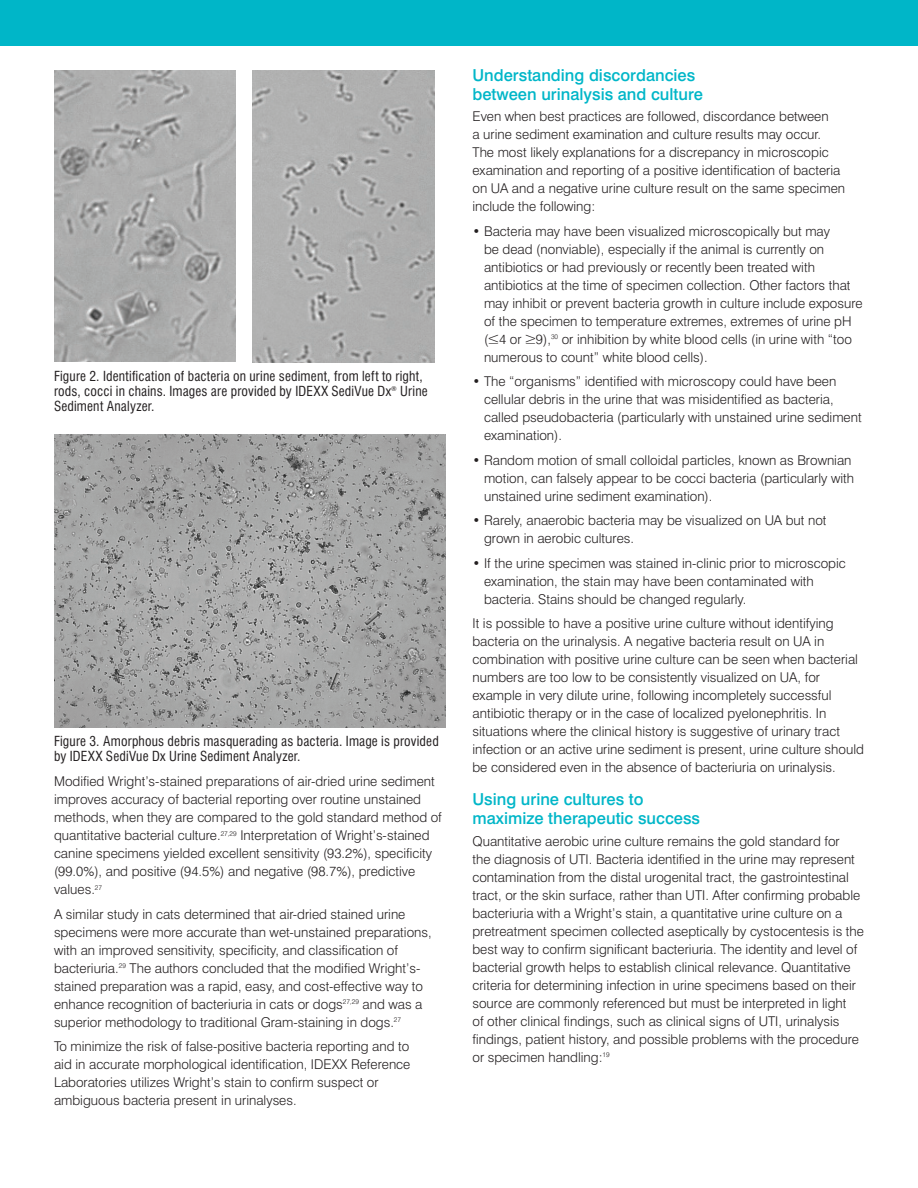
<style>
.page{position:relative;width:918px;height:1188px;background:#fff}
.page>*{position:absolute;margin:0;border:0;box-sizing:border-box;transform-origin:0 0}
.Paragraph_headings{font:500 16.5px/19.5px "Swiss 721 BT";color:#00b6c8}
.Body{font:300 13.5px/18px "Swiss 721 BT";color:#231f20}
.t1{font:condensed 13.5px/15px "Swiss 721 BT";letter-spacing:.015em;color:#231f20}
.s1{font-family:"Helvetica Neue";font-weight:100;font-size:18px}
</style>
<div class="page">
<div style="left:0;top:0;width:918px;height:46px;background:#00b6c8"></div>
<img style="left:54px;top:434px;width:392px;height:294px">
<img style="left:54px;top:70px;width:182px;height:292px">
<img style="left:253px;top:70px;width:182px;height:292px">
<p class="t1" style="left:54px;top:368px;width:375px">Figure 2. Identification of bacteria on urine sediment, from left to right, rods, cocci in chains. Images are provided by IDEXX SediVue Dx<sup>®</sup> Urine<br>Sediment Analyzer.</p>
<p class="t1" style="left:54px;top:734px;width:386px">Figure 3. Amorphous debris masquerading as bacteria. Image is provided by IDEXX SediVue Dx Urine Sediment Analyzer.</p>
<p class="Body" style="left:54px;top:772px;width:389px">Modified Wright’s-stained preparations of air-dried urine sediment improves accuracy of bacterial reporting over routine unstained methods, when they are compared to the gold standard method of quantitative bacterial culture.<sup>27,29</sup> Interpretation of Wright’s-stained canine specimens yielded excellent sensitivity (93.2%), specificity (99.0%), and positive (94.5%) and negative (98.7%), predictive values.<sup>27</sup></p>
<p class="Body" style="left:54px;top:905px;width:379px">A similar study in cats determined that air-dried stained urine specimens were more accurate than wet-unstained preparations, with an improved sensitivity, specificity, and classification of bacteriuria.<sup>29</sup> The authors concluded that the modified Wright’s&shy;stained preparation was a rapid, easy, and cost-effective way to enhance recognition of bacteriuria in cats or dogs<sup>27,29</sup> and was a superior methodology to traditional Gram-staining in dogs.<sup>27</sup></p>
<p class="Body" style="left:54px;top:1037px;width:358px">To minimize the risk of false-positive bacteria reporting and to aid in accurate morphological identification, IDEXX Reference Laboratories utilizes Wright’s stain to confirm suspect or ambiguous bacteria present in urinalyses.</p>
<p class="Paragraph_headings" style="left:472px;top:65px;width:232px">Understanding discordancies between urinalysis and culture</p>
<p class="Body" style="left:472px;top:108px;width:374px">Even when best practices are followed, discordance between<br>a urine sediment examination and culture results may occur.<br>The most likely explanations for a discrepancy in microscopic examination and reporting of a positive identification of bacteria on UA and a negative urine culture result on the same specimen include the following:</p>
<p class="Body" style="left:484px;top:222px;width:380px;text-indent:-12px">• Bacteria may have been visualized microscopically but may<br>be dead (nonviable), especially if the animal is currently on antibiotics or had previously or recently been treated with antibiotics at the time of specimen collection. Other factors that may inhibit or prevent bacteria growth in culture include exposure of the specimen to temperature extremes, extremes of urine pH (<span class="s1">≤</span>4 or <span class="s1">≥</span>9),<sup>30</sup> or inhibition by white blood cells (in urine with “too numerous to count” white blood cells).</p>
<p class="Body" style="left:484px;top:373px;width:379px;text-indent:-12px">• The “organisms” identified with microscopy could have been cellular debris in the urine that was misidentified as bacteria, called pseudobacteria (particularly with unstained urine sediment examination).</p>
<p class="Body" style="left:484px;top:451px;width:372px;text-indent:-12px">• Random motion of small colloidal particles, known as Brownian motion, can falsely appear to be cocci bacteria (particularly with unstained urine sediment examination).</p>
<p class="Body" style="left:484px;top:511px;width:344px;text-indent:-12px">• Rarely, anaerobic bacteria may be visualized on UA but not grown in aerobic cultures.</p>
<p class="Body" style="left:484px;top:554px;width:363px;text-indent:-12px">• If the urine specimen was stained in-clinic prior to microscopic examination, the stain may have been contaminated with bacteria. Stains should be changed regularly.</p>
<p class="Body" style="left:472px;top:614px;width:393px">It is possible to have a positive urine culture without identifying bacteria on the urinalysis. A negative bacteria result on UA in combination with positive urine culture can be seen when bacterial numbers are too low to be consistently visualized on UA, for example in very dilute urine, following incompletely successful antibiotic therapy or in the case of localized pyelonephritis. In situations where the clinical history is suggestive of urinary tract infection or an active urine sediment is present, urine culture should be considered even in the absence of bacteriuria on urinalysis.</p>
<p class="Paragraph_headings" style="left:472px;top:789px;width:229px">Using urine cultures to maximize therapeutic success</p>
<p class="Body" style="left:472px;top:832px;width:393px">Quantitative aerobic urine culture remains the gold standard for<br>the diagnosis of UTI. Bacteria identified in the urine may represent contamination from the distal urogenital tract, the gastrointestinal tract, or the skin surface, rather than UTI. After confirming probable bacteriuria with a Wright’s stain, a quantitative urine culture on a pretreatment specimen collected aseptically by cystocentesis is the best way to confirm significant bacteriuria. The identity and level of bacterial growth helps to establish clinical relevance. Quantitative criteria for determining infection in urine specimens based on their source are commonly referenced but must be interpreted in light<br>of other clinical findings, such as clinical signs of UTI, urinalysis findings, patient history, and possible problems with the procedure or specimen handling:<sup>19</sup></p>
</div>
